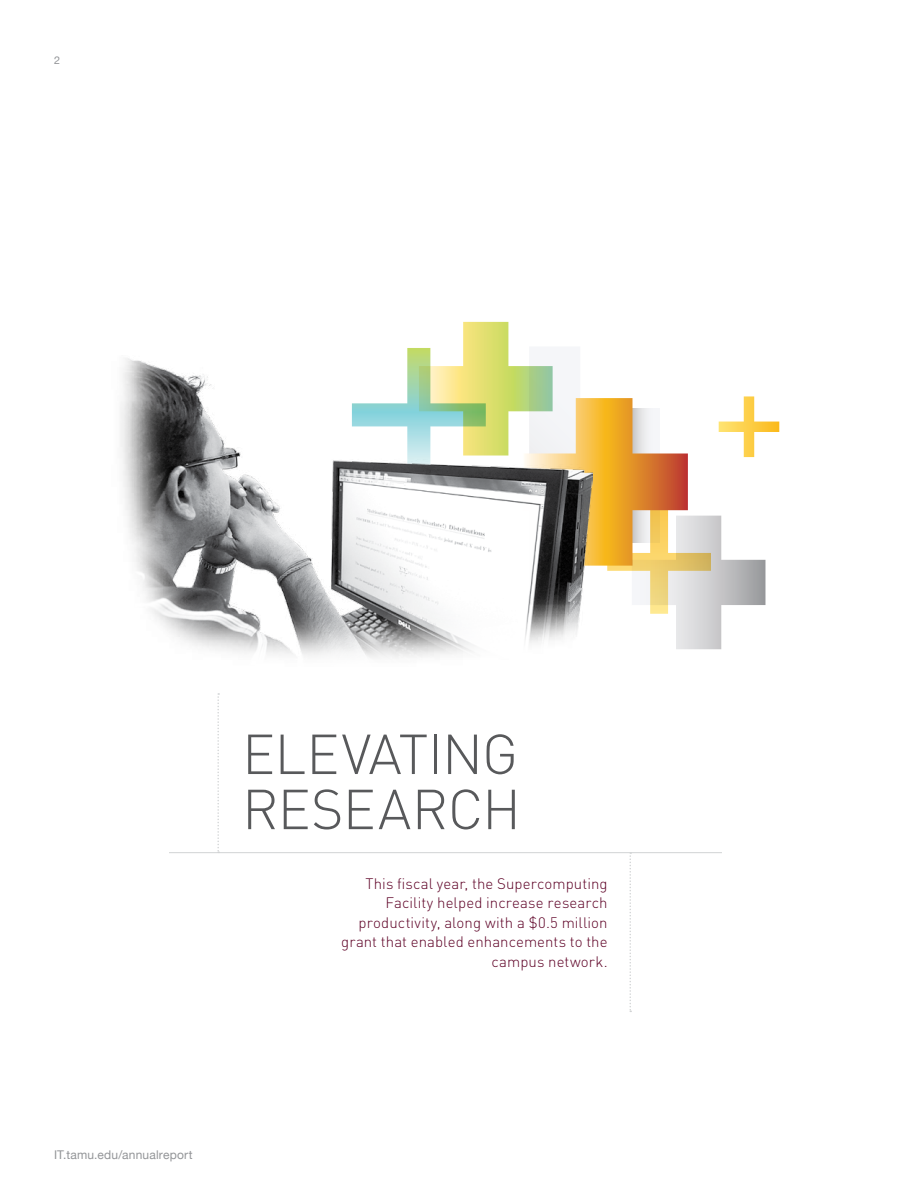
<style>
.page{position:relative;width:918px;height:1188px;background:#fff}
.page>*{position:absolute;margin:0;border:0;box-sizing:border-box;transform-origin:0 0}
.t1{font:300 55.35px/55.2px "DIN";letter-spacing:-.015em;color:#58595b}
.t2{font:300 15px/19.5px "DIN";letter-spacing:.005em;color:#5d0025;text-align:right}
.t3{font:12px "Helvetica Neue";letter-spacing:.015em;color:#939598}
.t4{font:10.8px "Helvetica Neue";color:#939598}
</style>
<div class="page">
<hr style="left:169px;top:852px;width:553px;height:1px;background:#d1d3d4">
<svg style="left:630px;top:853px;width:1px;height:159px"></svg>
<svg style="left:217px;top:693px;width:2px;height:159px"></svg>
<svg style="left:407px;top:322px;width:372px;height:327px"></svg>
<img style="left:120px;top:355px;width:472px;height:303px">
<p class="t4" style="left:54px;top:54px;width:8px">2</p>
<h1 class="t1" style="left:242px;top:726px;width:280px">ELEVATING<br>RESEARCH</h1>
<p class="t2" style="left:341px;top:873px;width:268px">This fiscal year, the Supercomputing Facility helped increase research productivity, along with a $0.5 million grant that enabled enhancements to the campus network.</p>
<p class="t3" style="left:54px;top:1148px;width:140px">IT.tamu.edu/annualreport</p>
</div>
